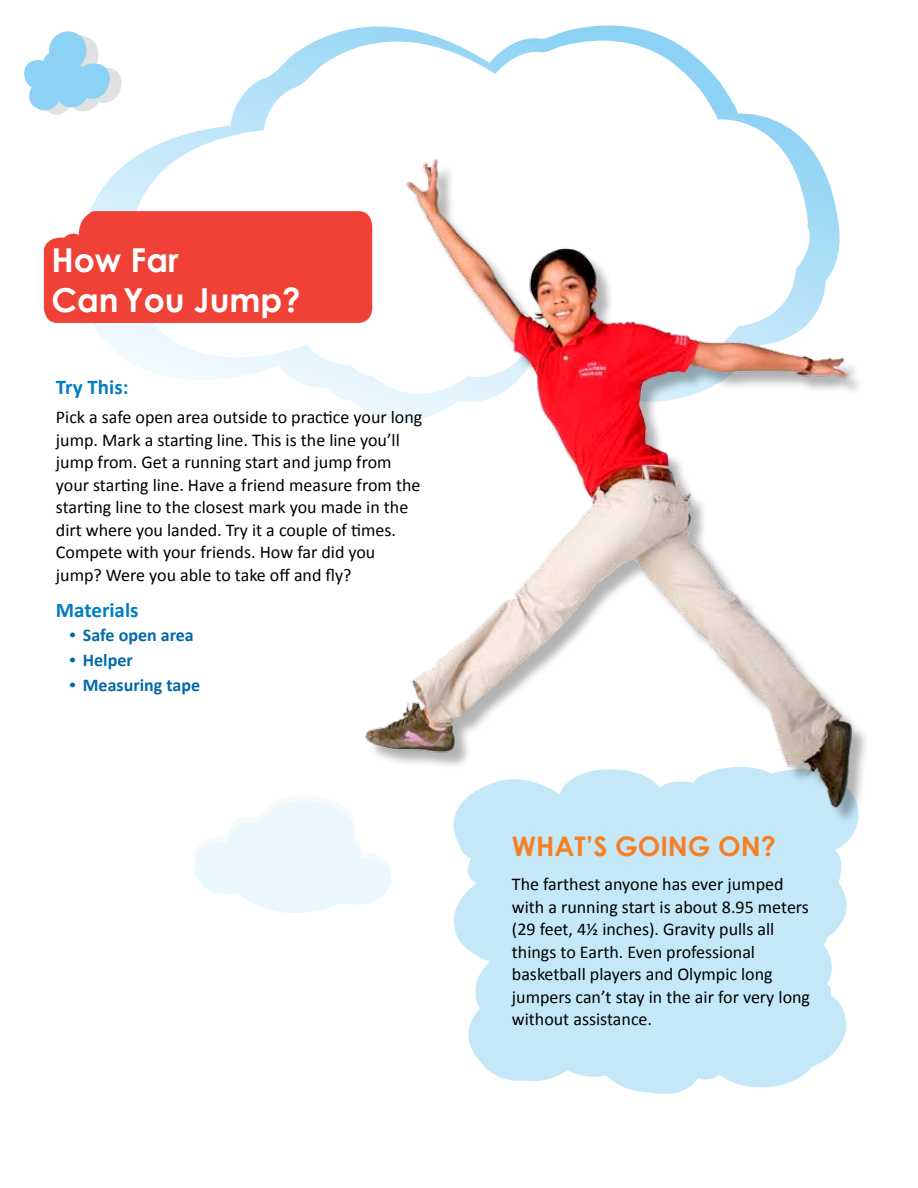
<style>
.page{position:relative;width:918px;height:1188px;background:#fff}
.page>*{position:absolute;margin:0;border:0;box-sizing:border-box;transform-origin:0 0}
.t1{font:700 33px/39.6px "Century Gothic";color:#fff}
.t2{font:700 27px "Century Gothic";color:#f58025}
.t3{font:700 21px "Calibri";color:#007dc3}
.t4{font:18px/22.5px "Calibri";color:#000}
.t5{font:700 18px "Calibri";color:#0069aa}
.s1{font-family:"Times New Roman"}
</style>
<div class="page">
<svg style="left:90px;top:25px;width:726px;height:363px"></svg>
<svg style="left:454px;top:828px;width:402px;height:266px;fill:#c5e8f9"></svg>
<img style="left:324px;top:156px;width:542px;height:672px">
<svg style="left:194px;top:776px;width:199px;height:137px"></svg>
<svg style="left:24px;top:31px;width:98px;height:92px"></svg>
<div style="left:44px;top:211px;width:328px;height:112px;background:#ef4135"></div>
<h1 class="t1" style="left:51px;top:239px;width:251px">How Far<br>CanYou Jump?</h1>
<p class="t3" style="left:56px;top:374px;width:74px">Try This:</p>
<p class="t4" style="left:56px;top:405px;width:368px">Pick a safe open area outside to practice your long jump. Mark a starting line. This is the line you’ll jump from. Get a running start and jump from your starting line. Have a friend measure from the starting line to the closest mark you made in the dirt where you landed. Try it a couple of times.<br>Compete with your friends. How far did you jump? Were you able to take off and fly?</p>
<p class="t3" style="left:56px;top:597px;width:84px">Materials</p>
<p class="t5" style="left:69px;top:624px;width:126px"><span class="s1">•</span> Safe open area</p>
<p class="t5" style="left:69px;top:649px;width:65px"><span class="s1">•</span> Helper</p>
<p class="t5" style="left:69px;top:674px;width:132px"><span class="s1">•</span> Measuring tape</p>
<h2 class="t2" style="left:512px;top:826px;width:266px">WHAT’S GOING ON?</h2>
<p class="t4" style="left:512px;top:872px;width:300px">The farthest anyone has ever jumped with a running start is about 8.95 meters (29 feet, 4½ inches). Gravity pulls all things to Earth. Even professional basketball players and Olympic long jumpers can’t stay in the air for very long without assistance.</p>
</div>
